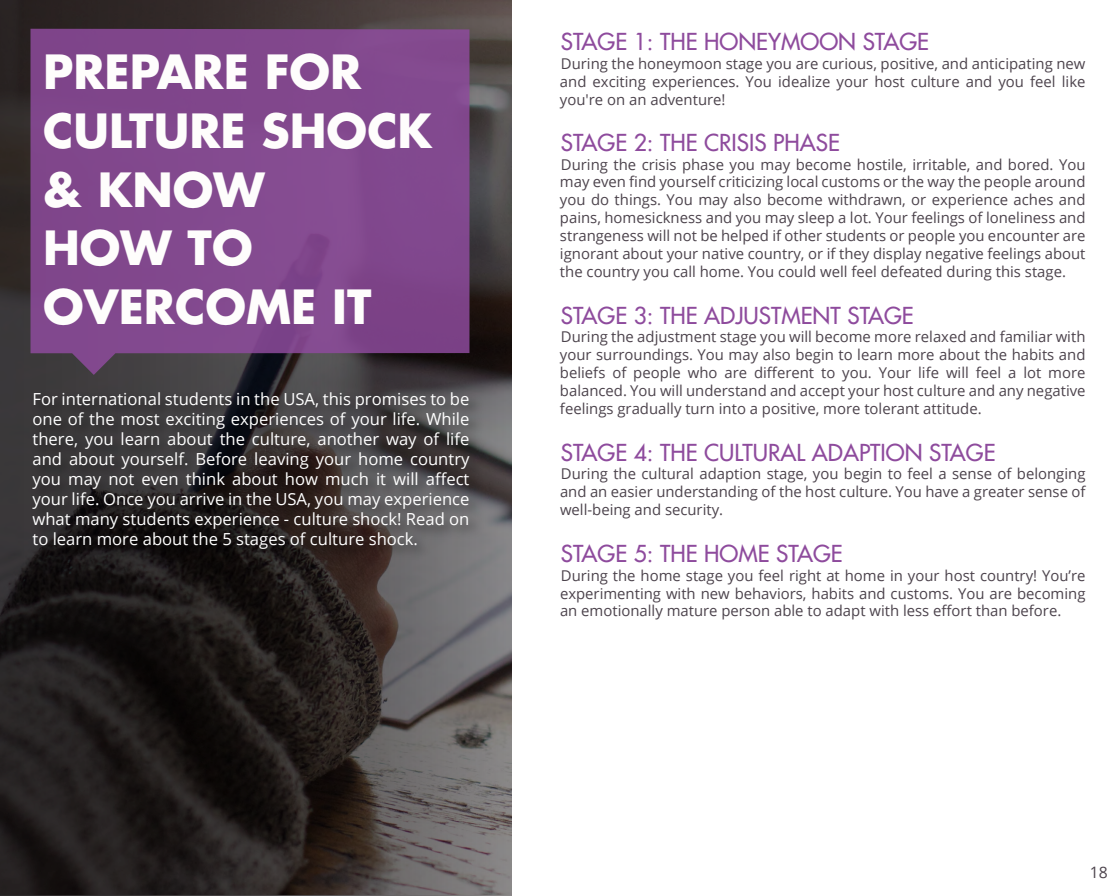
<style>
.page{position:relative;width:1120px;height:896px;background:#fff}
.page>*{position:absolute;margin:0;border:0;box-sizing:border-box;transform-origin:0 0}
.t1{font:700 45.85px/58.8px "Futura";color:#fefdfc}
.t2{font:22.75px "Futura";color:#8e4b9d}
.t3{font:16.62px/19.9px "Open Sans";color:#fff;text-align:justify}
.t4{font:15.75px "Open Sans";color:#4c434c}
.t5{font:14.88px/17.8px "Open Sans";color:#4c434c;text-align:justify}
</style>
<div class="page">
<svg style="left:0;top:0;width:512px;height:896px"></svg>
<div style="left:31px;top:29px;width:438px;height:346px;background:#81488d"></div>
<img style="left:25px;top:384px;width:468px;height:300px">
<h1 class="t1" style="left:43px;top:42px;width:391px">PREPARE FOR<br>CULTURE SHOCK &amp; KNOW<br>HOW TO<br>OVERCOME IT</h1>
<p class="t3" style="left:33px;top:389px;width:438px">For international students in the USA, this promises to be one of the most exciting experiences of your life. While there, you learn about the culture, another way of life and about yourself. Before leaving your home country you may not even think about how much it will affect your life. Once you arrive in the USA, you may experience what many students experience - culture shock! Read on to learn more about the 5 stages of culture shock.</p>
<h2 class="t2" style="left:561px;top:27px;width:370px">STAGE 1: THE HONEYMOON STAGE</h2>
<p class="t5" style="left:560px;top:54px;width:527px">During the honeymoon stage you are curious, positive, and anticipating new and exciting experiences. You idealize your host culture and you feel like you're on an adventure!</p>
<h2 class="t2" style="left:561px;top:128px;width:281px">STAGE 2: THE CRISIS PHASE</h2>
<p class="t5" style="left:560px;top:155px;width:527px">During the crisis phase you may become hostile, irritable, and bored. You may even find yourself criticizing local customs or the way the people around you do things. You may also become withdrawn, or experience aches and pains, homesickness and you may sleep a lot. Your feelings of loneliness and strangeness will not be helped if other students or people you encounter are ignorant about your native country, or if they display negative feelings about the country you call home. You could well feel defeated during this stage.</p>
<h2 class="t2" style="left:561px;top:300px;width:354px">STAGE 3: THE ADJUSTMENT STAGE</h2>
<p class="t5" style="left:560px;top:328px;width:527px">During the adjustment stage you will become more relaxed and familiar with your surroundings. You may also begin to learn more about the habits and beliefs of people who are different to you. Your life will feel a lot more balanced. You will understand and accept your host culture and any negative feelings gradually turn into a positive, more tolerant attitude.</p>
<h2 class="t2" style="left:561px;top:437px;width:436px">STAGE 4: THE CULTURAL ADAPTION STAGE</h2>
<p class="t5" style="left:560px;top:465px;width:527px">During the cultural adaption stage, you begin to feel a sense of belonging and an easier understanding of the host culture. You have a greater sense of well-being and security.</p>
<h2 class="t2" style="left:561px;top:539px;width:283px">STAGE 5: THE HOME STAGE</h2>
<p class="t5" style="left:560px;top:566px;width:527px">During the home stage you feel right at home in your host country! You’re experimenting with new behaviors, habits and customs. You are becoming an emotionally mature person able to adapt with less effort than before.</p>
<p class="t4" style="left:1090px;top:862px;width:20px">18</p>
</div>
